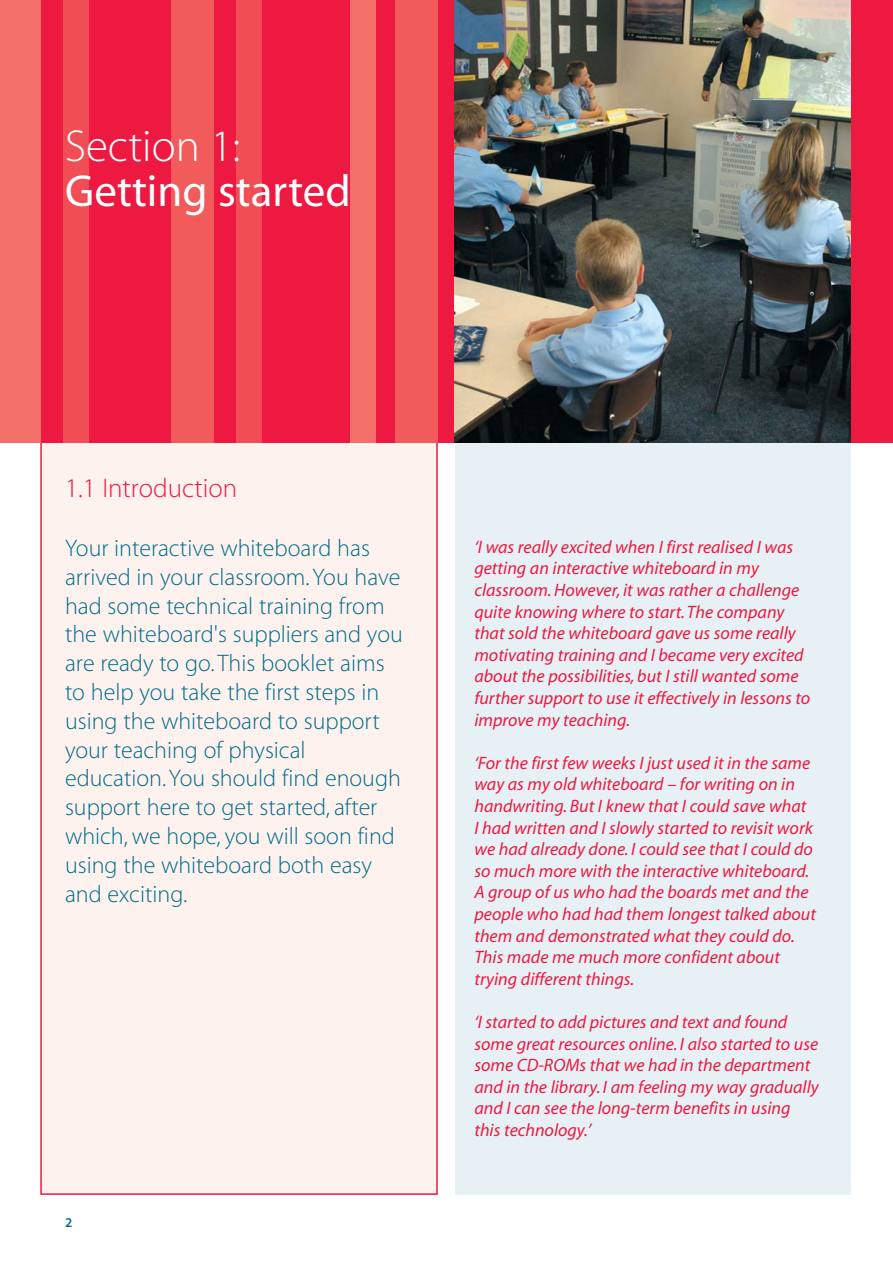
<style>
.page{position:relative;width:893px;height:1263px;background:#fff}
.page>*{position:absolute;margin:0;border:0;box-sizing:border-box;transform-origin:0 0}
.t1{font:45px "Myriad MM 400 600";color:#fff}
.t2{font:45px "Myriad MM 215 600";color:#fff}
.t3{font:27px "Myriad MM 215 600";color:#ed1941}
.t4{font:24px/28.8px "Myriad MM 215 600";color:#006c8b}
.t5{font:18px/21.6px "Myriad MM It 400 600";color:#ed1941}
.t6{font:13.5px "Myriad MM 565 600";color:#006c8b}
</style>
<div class="page">
<div style="left:41px;top:401px;width:396px;height:793px;background:#fef2ee"></div>
<div style="left:0;top:0;width:893px;height:442px;background:#ed1941"></div>
<div style="left:0;top:0;width:40px;height:442px;background:#f37069"></div>
<div style="left:64px;top:0;width:25px;height:442px;background:#f04e54"></div>
<div style="left:171px;top:0;width:43px;height:442px;background:#f15b5b"></div>
<div style="left:237px;top:0;width:25px;height:442px;background:#f04e54"></div>
<div style="left:395px;top:0;width:43px;height:442px;background:#f15b5b"></div>
<div style="left:350px;top:0;width:25px;height:442px;background:#f37069"></div>
<div style="left:455px;top:431px;width:395px;height:764px;background:#e7f1f5"></div>
<img style="left:455px;top:0;width:395px;height:442px">
<h1 class="t2" style="left:65px;top:129px;width:177px">Section 1:</h1>
<h1 class="t1" style="left:65px;top:174px;width:287px">Getting started</h1>
<h2 class="t3" style="left:65px;top:478px;width:174px">1.1 Introduction</h2>
<p class="t4" style="left:65px;top:536px;width:339px">Your interactive whiteboard has arrived in your classroom.You have had some technical training from the whiteboard's suppliers and you are ready to go. This booklet aims to help you take the first steps in using the whiteboard to support your teaching of physical education.You should find enough support here to get started, after which, we hope, you will soon find using the whiteboard both easy and exciting.</p>
<p class="t5" style="left:474px;top:538px;width:337px">‘I was really excited when I first realised I was getting an interactive whiteboard in my classroom. However, it was rather a challenge quite knowing where to start.The company that sold the whiteboard gave us some really motivating training and I became very excited about the possibilities, but I still wanted some further support to use it effectively in lessons to improve my teaching.</p>
<p class="t5" style="left:474px;top:754px;width:343px">‘For the first few weeks I just used it in the same way as my old whiteboard – for writing on in handwriting. But I knew that I could save what<br>I had written and I slowly started to revisit work we had already done. I could see that I could do so much more with the interactive whiteboard.<br>A group of us who had the boards met and the people who had had them longest talked about them and demonstrated what they could do.<br>This made me much more confident about trying different things.</p>
<p class="t5" style="left:474px;top:1013px;width:346px">‘I started to add pictures and text and found some great resources online. I also started to use some CD-ROMs that we had in the department and in the library. I am feeling my way gradually and I can see the long-term benefits in using this technology.’</p>
<p class="t6" style="left:65px;top:1217px;width:9px">2</p>
</div>
